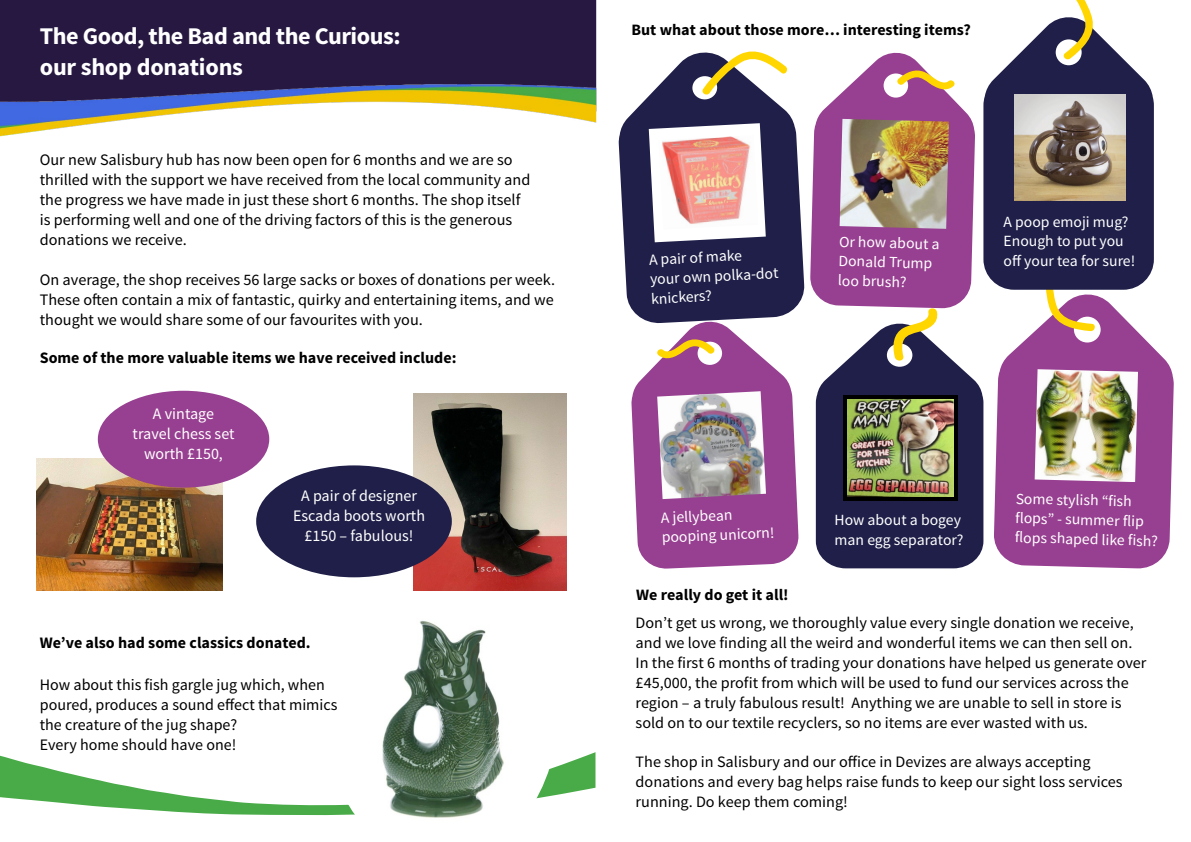
<style>
.page{position:relative;width:1191px;height:842px;background:#fff}
.page>*{position:absolute;margin:0;border:0;box-sizing:border-box;transform-origin:0 0}
.t1{font:700 24px/31px "Source Sans Pro";letter-spacing:-.02em;color:#fff}
.t2{font:16px/20px "Source Sans Pro";color:#000}
.t3{font:700 16px "Source Sans Pro";color:#000}
.t4{font:16px/20px "Source Sans Pro";color:#fff;text-align:center}
.t5{font:15.9px/19.8px "Source Sans Pro";color:#000}
.t6{font:700 15.9px "Source Sans Pro";color:#000}
.t7{font:15.5px/19.4px "Source Sans Pro";color:#fff}
</style>
<div class="page">
<svg style="left:0;top:752px;width:595px;height:63px"></svg>
<svg style="left:321px;top:566px;width:239px;height:250px"></svg>
<svg style="left:994px;top:297px;width:180px;height:272px;fill:#973f90"></svg>
<svg style="left:1021px;top:290px;width:79px;height:58px"></svg>
<svg style="left:983px;top:19px;width:170px;height:271px;fill:#1f1f49"></svg>
<img style="left:36px;top:458px;width:186px;height:133px">
<img style="left:413px;top:393px;width:153px;height:198px">
<img style="left:1034px;top:369px;width:104px;height:113px">
<div style="left:0;top:0;width:596px;height:70px;background:#261841"></div>
<img style="left:0;top:70px;width:596px;height:67px">
<svg style="left:810px;top:52px;width:165px;height:256px;fill:#973f90"></svg>
<img style="left:1014px;top:94px;width:111px;height:107px">
<img style="left:839px;top:119px;width:110px;height:110px">
<svg style="left:895px;top:68px;width:62px;height:25px"></svg>
<svg style="left:1059px;top:0;width:37px;height:61px"></svg>
<svg style="left:631px;top:326px;width:168px;height:243px;fill:#973f90"></svg>
<img style="left:657px;top:391px;width:109px;height:108px">
<svg style="left:655px;top:337px;width:61px;height:25px"></svg>
<svg style="left:816px;top:330px;width:167px;height:238px;background:#404064"></svg>
<svg style="left:843px;top:396px;width:114px;height:105px;background:#15180c"></svg>
<img style="left:847px;top:400px;width:106px;height:97px">
<svg style="left:880px;top:295px;width:66px;height:75px"></svg>
<div style="left:98px;top:391px;width:171px;height:97px;background:#973f90;border-radius:50%"></div>
<div style="left:256px;top:465px;width:196px;height:112px;background:#1f1f49;border-radius:50%"></div>
<img style="left:372px;top:599px;width:159px;height:219px">
<svg style="left:618px;top:55px;width:187px;height:271px;fill:#1f1f49"></svg>
<svg style="left:692px;top:51px;width:99px;height:47px"></svg>
<svg style="left:649px;top:123px;width:116px;height:119px"></svg>
<img style="left:658px;top:135px;width:100px;height:94px">
<h1 class="t1" style="left:40px;top:21px;width:362px">The Good, the Bad and the Curious: our shop donations</h1>
<p class="t2" style="left:40px;top:150px;width:492px">Our new Salisbury hub has now been open for 6 months and we are so thrilled with the support we have received from the local community and the progress we have made in just these short 6 months. The shop itself is performing well and one of the driving factors of this is the generous donations we receive.</p>
<p class="t2" style="left:40px;top:270px;width:517px;text-align:justify">On average, the shop receives 56 large sacks or boxes of donations per week.<br>These often contain a mix of fantastic, quirky and entertaining items, and we thought we would share some of our favourites with you.</p>
<p class="t3" style="left:40px;top:347px;width:418px">Some of the more valuable items we have received include:</p>
<p class="t4" style="left:133px;top:404px;width:103px">A vintage travel chess set worth £150,</p>
<p class="t4" style="left:293px;top:486px;width:134px">A pair of designer<br>Escada boots worth £150 – fabulous!</p>
<p class="t3" style="left:40px;top:632px;width:272px">We’ve also had some classics donated.</p>
<p class="t2" style="left:40px;top:675px;width:299px">How about this fish gargle jug which, when poured, produces a sound effect that mimics the creature of the jug shape?<br>Every home should have one!</p>
<p class="t6" style="left:631px;top:19px;width:341px">But what about those more… interesting items?</p>
<p class="t7" style="left:648px;top:251px;width:130px;rotate:-3deg">A pair of make<br>your own polka-dot knickers?</p>
<p class="t7" style="left:839px;top:232px;width:102px;rotate:1deg">Or how about a<br>Donald Trump loo brush?</p>
<p class="t7" style="left:1003px;top:212px;width:133px">A poop emoji mug?<br>Enough to put you off your tea for sure!</p>
<p class="t7" style="left:660px;top:508px;width:114px;rotate:-2deg">A jellybean pooping unicorn!</p>
<p class="t7" style="left:834px;top:510px;width:130px">How about a bogey man egg separator?</p>
<p class="t6" style="left:636px;top:584px;width:154px">We really do get it all!</p>
<p class="t7" style="left:1015px;top:489px;width:145px;rotate:1deg">Some stylish “fish flops” - summer flip flops shaped like fish?</p>
<p class="t5" style="left:635px;top:613px;width:512px">Don’t get us wrong, we thoroughly value every single donation we receive, and we love finding all the weird and wonderful items we can then sell on.<br>In the first 6 months of trading your donations have helped us generate over £45,000, the profit from which will be used to fund our services across the region – a truly fabulous result! Anything we are unable to sell in store is sold on to our textile recyclers, so no items are ever wasted with us.</p>
<p class="t5" style="left:635px;top:752px;width:488px">The shop in Salisbury and our office in Devizes are always accepting donations and every bag helps raise funds to keep our sight loss services running. Do keep them coming!</p>
</div>
